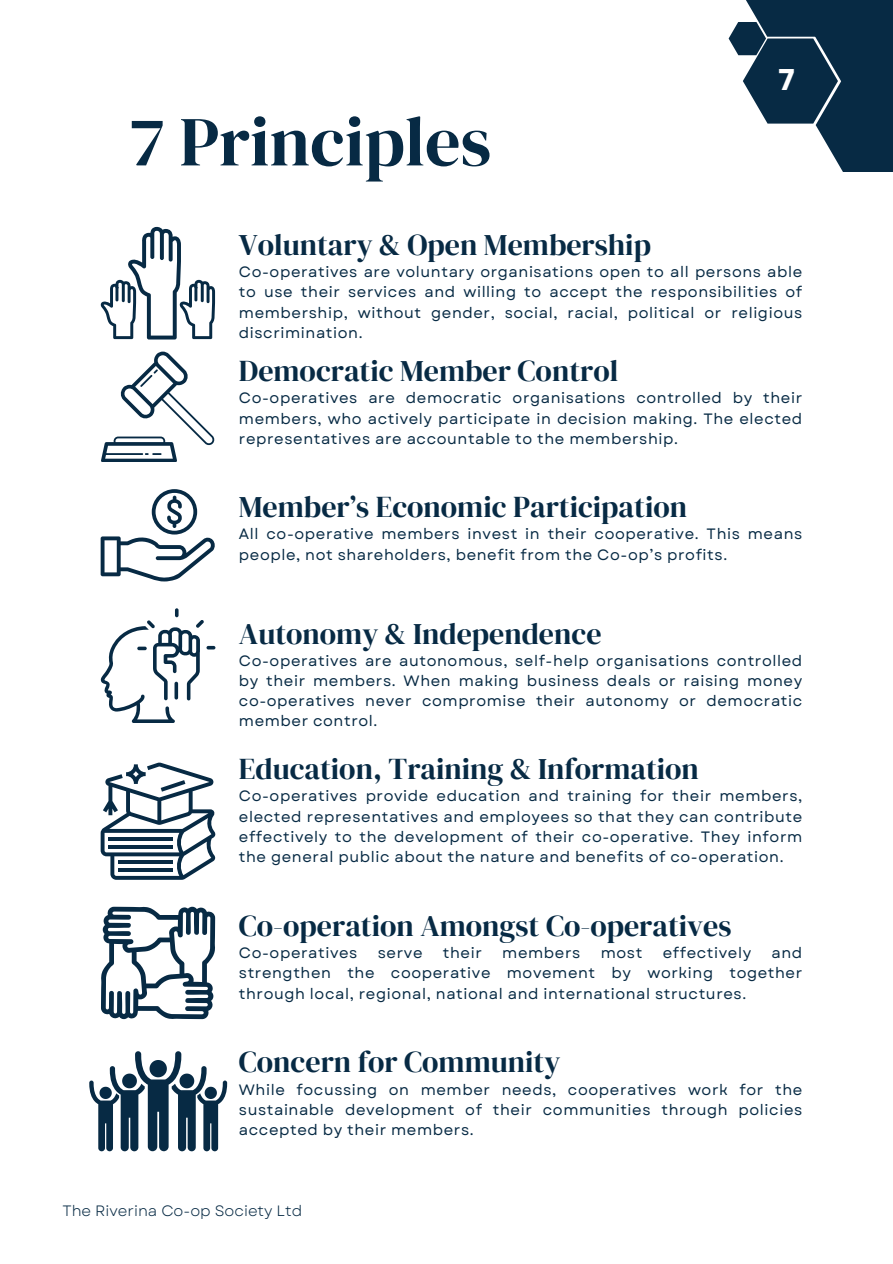
<style>
.page{position:relative;width:893px;height:1264px;background:#fff}
.page>*{position:absolute;margin:0;border:0;box-sizing:border-box;transform-origin:0 0}
.t1{font:70.05px "DM Serif Display";color:#072a44}
.t2{font:30px "DM Serif Display";color:#072a44}
.t3{font:700 30px "Garet";color:#fff}
.t4{font:15px/20.2px "Garet";letter-spacing:.04em;color:#072a44;text-align:justify}
.t5{font:15px "Garet";color:#072a44}
</style>
<div class="page">
<div style="left:796px;top:0;width:96px;height:118px;background:#072a44"></div>
<svg style="left:728px;top:22px;width:164px;height:150px"></svg>
<div style="left:739px;top:0;width:114px;height:37px;background:#072a44"></div>
<svg style="left:101px;top:227px;width:114px;height:112px"></svg>
<svg style="left:101px;top:351px;width:114px;height:111px"></svg>
<svg style="left:101px;top:489px;width:114px;height:92px"></svg>
<svg style="left:101px;top:608px;width:114px;height:115px"></svg>
<svg style="left:101px;top:762px;width:114px;height:117px"></svg>
<svg style="left:101px;top:906px;width:114px;height:113px"></svg>
<svg style="left:89px;top:1051px;width:138px;height:100px"></svg>
<p class="t1" style="left:130px;top:93px;width:363px">7 Principles</p>
<p class="t3" style="left:778px;top:58px;width:18px">7</p>
<p class="t2" style="left:239px;top:224px;width:413px">Voluntary &amp; Open Membership</p>
<p class="t4" style="left:239px;top:262px;width:565px">Co-operatives are voluntary organisations open to all persons able to use their services and willing to accept the responsibilities of membership, without gender, social, racial, political or religious discrimination.</p>
<p class="t2" style="left:239px;top:350px;width:381px">Democratic Member Control</p>
<p class="t4" style="left:239px;top:388px;width:565px">Co-operatives are democratic organisations controlled by their members, who actively participate in decision making. The elected representatives are accountable to the membership.</p>
<p class="t2" style="left:239px;top:486px;width:449px">Member’s Economic Participation</p>
<p class="t4" style="left:239px;top:524px;width:565px">All co-operative members invest in their cooperative. This means people, not shareholders, benefit from the Co-op’s profits.</p>
<p class="t2" style="left:239px;top:612px;width:364px">Autonomy &amp; Independence</p>
<p class="t4" style="left:239px;top:650px;width:565px">Co-operatives are autonomous, self-help organisations controlled by their members. When making business deals or raising money co-operatives never compromise their autonomy or democratic member control.</p>
<p class="t2" style="left:239px;top:748px;width:461px">Education, Training &amp; Information</p>
<p class="t4" style="left:239px;top:786px;width:565px">Co-operatives provide education and training for their members, elected representatives and employees so that they can contribute effectively to the development of their co-operative. They inform the general public about the nature and benefits of co-operation.</p>
<p class="t2" style="left:239px;top:904px;width:494px">Co-operation Amongst Co-operatives</p>
<p class="t4" style="left:239px;top:942px;width:120px">Co-operatives</p>
<p class="t4" style="left:378px;top:942px;width:46px">serve</p>
<p class="t4" style="left:443px;top:942px;width:41px">their</p>
<p class="t4" style="left:502px;top:942px;width:80px">members</p>
<p class="t4" style="left:600px;top:942px;width:43px">most</p>
<p class="t4" style="left:662px;top:942px;width:90px">effectively</p>
<p class="t4" style="left:239px;top:942px;width:565px;text-indent:532px">and strengthen the cooperative movement by working together through local, regional, national and international structures.</p>
<p class="t2" style="left:239px;top:1041px;width:323px">Concern for Community</p>
<p class="t4" style="left:239px;top:1079px;width:565px">While focussing on member needs, cooperatives work for the sustainable development of their communities through policies accepted by their members.</p>
<p class="t5" style="left:62px;top:1199px;width:241px">The Riverina Co-op Society Ltd</p>
</div>
